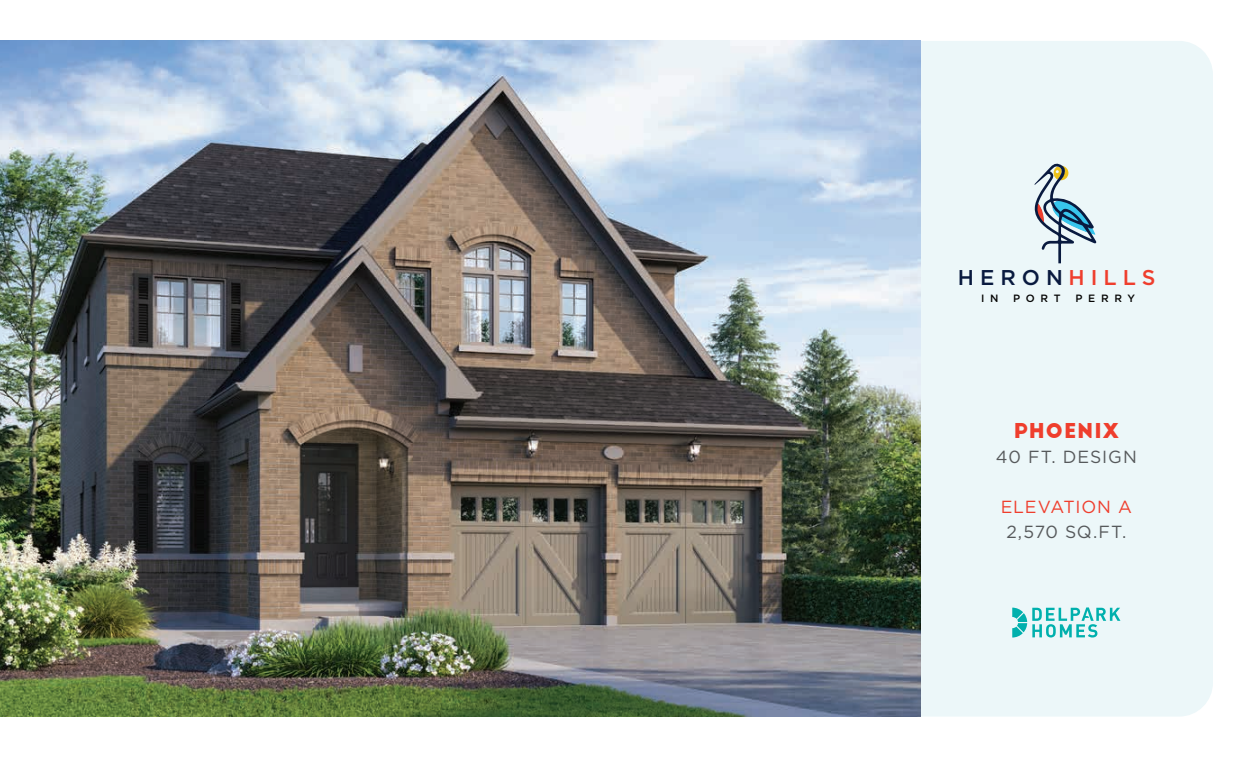
<style>
.page{position:relative;width:1258px;height:760px;background:#fff}
.page>*{position:absolute;margin:0;border:0;box-sizing:border-box;transform-origin:0 0}
.t1{font:500 21.38px "Gotham";letter-spacing:.28em;color:#091a3f}
.t2{font:700 20px "Big John PRO";letter-spacing:.055em;color:#ef3e2d}
.t3{font:17.5px "Gotham";letter-spacing:.055em;color:#56595b}
.t4{font:17.5px "Gotham";letter-spacing:.045em;color:#ef3e2d}
.t5{font:500 10.62px "Gotham";letter-spacing:.54em;color:#050504}
.s1{color:#ef3e2d}
</style>
<div class="page">
<div style="left:920px;top:41px;width:292px;height:675px;background:#ecf7f9"></div>
<img style="left:0;top:41px;width:920px;height:675px">
<svg style="left:1012px;top:607px;width:108px;height:30px"></svg>
<svg style="left:1034px;top:163px;width:62px;height:100px"></svg>
<p class="t1" style="left:957px;top:263px;width:199px">HERON<span class="s1">HILLS</span></p>
<p class="t5" style="left:981px;top:291px;width:19px">I N</p>
<p class="t5" style="left:1013px;top:291px;width:49px">PORT</p>
<p class="t5" style="left:1075px;top:291px;width:61px">PERRY</p>
<p class="t2" style="left:1013px;top:418px;width:107px">PHOENIX</p>
<p class="t3" style="left:995px;top:445px;width:142px">40 FT. DESIGN</p>
<p class="t4" style="left:1000px;top:495px;width:133px">ELEVATION A</p>
<p class="t3" style="left:1006px;top:520px;width:121px">2,570 SQ.FT.</p>
</div>
